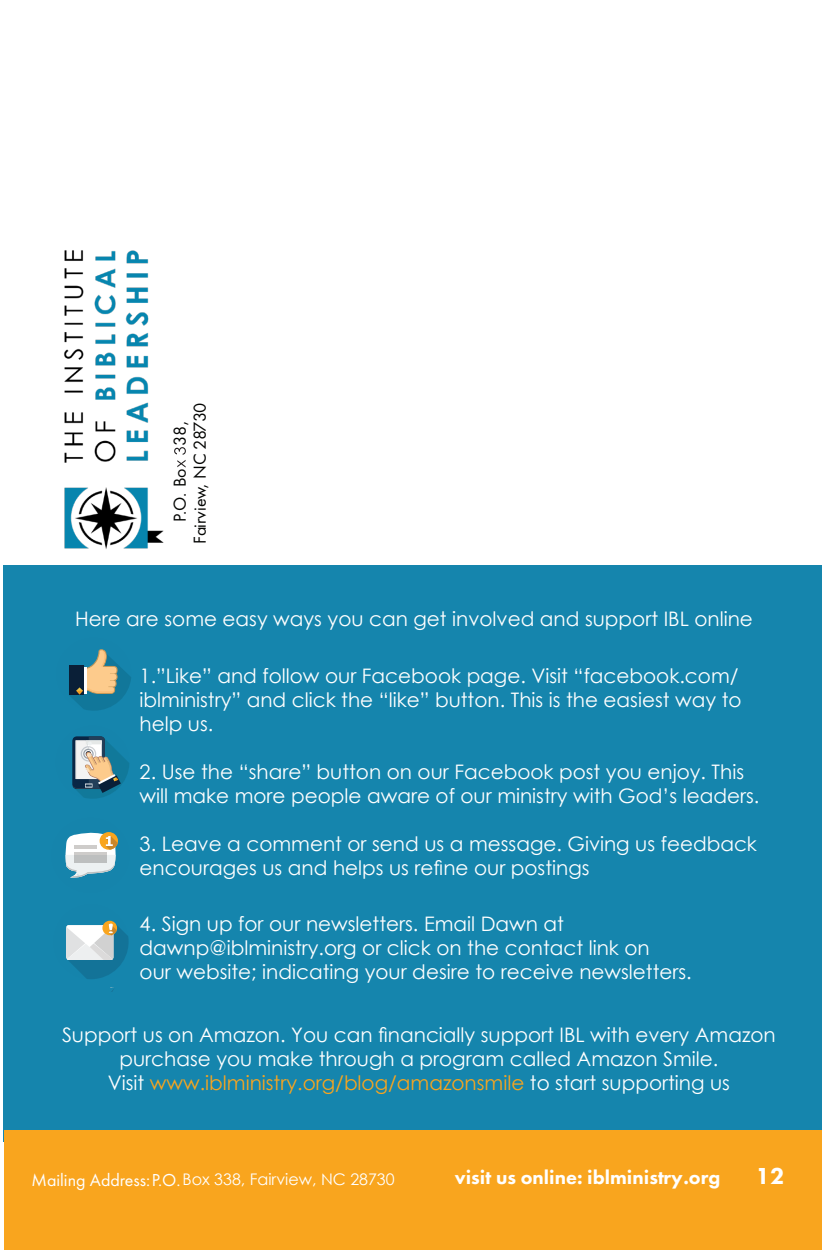
<style>
.page{position:relative;width:828px;height:1260px;background:#fff}
.page>*{position:absolute;margin:0;border:0;box-sizing:border-box;transform-origin:0 0}
.t1{font:800 24px "Futura PT";color:#fff}
.t2{font:20px/24px "Century Gothic";color:#fff}
.t3{font:800 20px "Futura PT";color:#fff}
.t4{font:20px "Century Gothic";color:#f9a51e}
.t5{font:18px/20px "Futura PT";color:#040503}
.t6{font:18px "Futura PT";color:#fff}
.t7{font:16px "Century Gothic";color:#fff}
.s1{color:#fff}
.s2{font-size:24px}
</style>
<div class="page">
<div style="left:3px;top:566px;width:819px;height:576px;background:#1585ad"></div>
<div style="left:4px;top:1130px;width:818px;height:120px;background:#f9a51e"></div>
<svg style="left:69px;top:649px;width:62px;height:62px"></svg>
<svg style="left:66px;top:920px;width:63px;height:59px"></svg>
<svg style="left:65px;top:832px;width:53px;height:46px"></svg>
<svg style="left:72px;top:736px;width:57px;height:63px"></svg>
<svg style="left:174px;top:447px;width:12px;height:21px"></svg>
<img style="left:64px;top:250px;width:100px;height:299px">
<p class="t5" style="left:170px;top:544px;width:143px;text-indent:98px;rotate:-90deg">38,<br>Fairview, NC 28730</p>
<p class="t5" style="left:170px;top:522px;width:55px;rotate:-90deg">P.O. Bo</p>
<p class="t2" style="left:75px;top:607px;width:679px">Here are some easy ways you can get involved and support IBL online</p>
<p class="t2" style="left:140px;top:663px;width:603px">1.”Like” and follow our Facebook page. Visit “facebook.com/ iblministry” and click the “like” button. This is the easiest way to help us.</p>
<p class="t2" style="left:140px;top:759px;width:621px">2. Use the “share” button on our Facebook post you enjoy. This will make more people aware of our ministry with God’s leaders.</p>
<p class="t2" style="left:140px;top:831px;width:619px">3. Leave a comment or send us a message. Giving us feedback encourages us and helps us refine our postings</p>
<p class="t2" style="left:140px;top:911px;width:426px">4. Sign up for our newsletters. Email Dawn at</p>
<p class="t2" style="left:140px;top:935px;width:512px">dawnp@iblministry.org or click on the contact link on</p>
<p class="t2" style="left:140px;top:959px;width:554px">our website; indicating your desire to receive newsletters.</p>
<p class="t2" style="left:62px;top:1023px;width:715px;text-align:center">Support us on Amazon. You can financially support IBL with every Amazon purchase you make through a program called Amazon Smile.</p>
<p class="t4" style="left:108px;top:1069px;width:624px"><span class="s1">Visit</span> www.iblministry.org/blog/amazonsmile <span class="s1">to start supporting us</span></p>
<p class="t3" style="left:455px;top:1164px;width:267px">visit us online: iblministry.org</p>
<p class="t1" style="left:756px;top:1161px;width:30px">12</p>
<p class="t6" style="left:32px;top:1169px;width:151px">Mailing Address:P.O.</p>
<p class="t7" style="left:182px;top:1168px;width:214px">Box 338, Fairview, NC 28730</p>
<p class="t3" style="left:69px;top:1173px;width:551px"><span class="s2">12</span> follow us on social media: facebook .com/iblminist ry</p>
</div>
